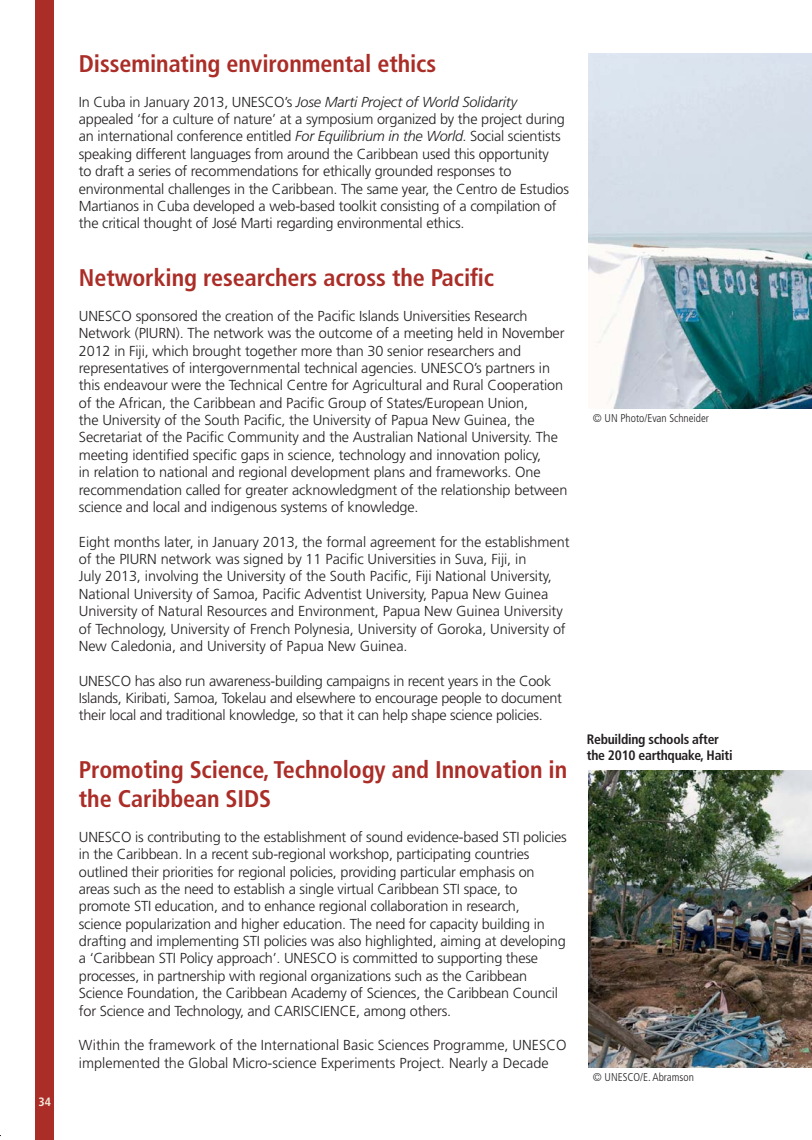
<style>
.page{position:relative;width:812px;height:1140px;background:#fff}
.page>*{position:absolute;margin:0;border:0;box-sizing:border-box;transform-origin:0 0}
.t1{font:700 condensed 24.15px/29px "Frutiger LT Std";letter-spacing:-.005em;color:#ab2d27}
.t2{font:300 14.4px/17.4px "Frutiger";letter-spacing:-.015em;color:#231f20}
.t3{font:700 condensed 13.65px/16.4px "Frutiger LT Std";letter-spacing:-.02em;color:#231f20}
.t4{font:700 condensed 12px "Frutiger LT Std";color:#f0ecdf}
.t5{font:300 condensed 11.25px "Frutiger LT Std";color:#231f20}
.s1{font-style:italic}
</style>
<div class="page">
<div style="left:36px;top:0;width:18px;height:1140px;background:#ab2d27"></div>
<img style="left:588px;top:770px;width:224px;height:297px">
<img style="left:588px;top:54px;width:224px;height:354px">
<p class="t4" style="left:38px;top:1097px;width:14px">34</p>
<h1 class="t1" style="left:79px;top:51px;width:359px">Disseminating environmental ethics</h1>
<p class="t2" style="left:79px;top:94px;width:492px">In Cuba in January 2013, UNESCO’s <span class="s1">Jose Marti Project of World Solidarity </span>appealed ‘for a culture of nature’ at a symposium organized by the project during an international conference entitled <span class="s1">For Equilibrium in the World</span>. Social scientists speaking different languages from around the Caribbean used this opportunity<br>to draft a series of recommendations for ethically grounded responses to environmental challenges in the Caribbean. The same year, the Centro de Estudios Martianos in Cuba developed a web-based toolkit consisting of a compilation of the critical thought of José Marti regarding environmental ethics.</p>
<h1 class="t1" style="left:79px;top:265px;width:417px">Networking researchers across the Pacific</h1>
<p class="t2" style="left:79px;top:308px;width:490px">UNESCO sponsored the creation of the Pacific Islands Universities Research Network (PIURN). The network was the outcome of a meeting held in November 2012 in Fiji, which brought together more than 30 senior researchers and representatives of intergovernmental technical agencies. UNESCO’s partners in this endeavour were the Technical Centre for Agricultural and Rural Cooperation of the African, the Caribbean and Pacific Group of States/European Union,<br>the University of the South Pacific, the University of Papua New Guinea, the Secretariat of the Pacific Community and the Australian National University. The meeting identified specific gaps in science, technology and innovation policy,<br>in relation to national and regional development plans and frameworks. One recommendation called for greater acknowledgment of the relationship between science and local and indigenous systems of knowledge.</p>
<p class="t2" style="left:79px;top:534px;width:492px">Eight months later, in January 2013, the formal agreement for the establishment of the PIURN network was signed by 11 Pacific Universities in Suva, Fiji, in<br>July 2013, involving the University of the South Pacific, Fiji National University, National University of Samoa, Pacific Adventist University, Papua New Guinea University of Natural Resources and Environment, Papua New Guinea University of Technology, University of French Polynesia, University of Goroka, University of New Caledonia, and University of Papua New Guinea.</p>
<p class="t2" style="left:79px;top:673px;width:484px">UNESCO has also run awareness-building campaigns in recent years in the Cook<br>Islands, Kiribati, Samoa, Tokelau and elsewhere to encourage people to document their local and traditional knowledge, so that it can help shape science policies.</p>
<h1 class="t1" style="left:79px;top:757px;width:490px">Promoting Science, Technology and Innovation in the Caribbean SIDS</h1>
<p class="t2" style="left:79px;top:829px;width:489px">UNESCO is contributing to the establishment of sound evidence-based STI policies in the Caribbean. In a recent sub-regional workshop, participating countries outlined their priorities for regional policies, providing particular emphasis on areas such as the need to establish a single virtual Caribbean STI space, to promote STI education, and to enhance regional collaboration in research,<br>science popularization and higher education. The need for capacity building in drafting and implementing STI policies was also highlighted, aiming at developing a ‘Caribbean STI Policy approach’. UNESCO is committed to supporting these processes, in partnership with regional organizations such as the Caribbean Science Foundation, the Caribbean Academy of Sciences, the Caribbean Council for Science and Technology, and CARISCIENCE, among others.</p>
<p class="t2" style="left:79px;top:1038px;width:489px">Within the framework of the International Basic Sciences Programme, UNESCO implemented the Global Micro-science Experiments Project. Nearly a Decade</p>
<p class="t5" style="left:593px;top:414px;width:118px">© UN Photo/Evan Schneider</p>
<p class="t3" style="left:587px;top:732px;width:147px">Rebuilding schools after the 2010 earthquake, Haiti</p>
<p class="t5" style="left:593px;top:1073px;width:103px">© UNESCO/E. Abramson</p>
</div>
